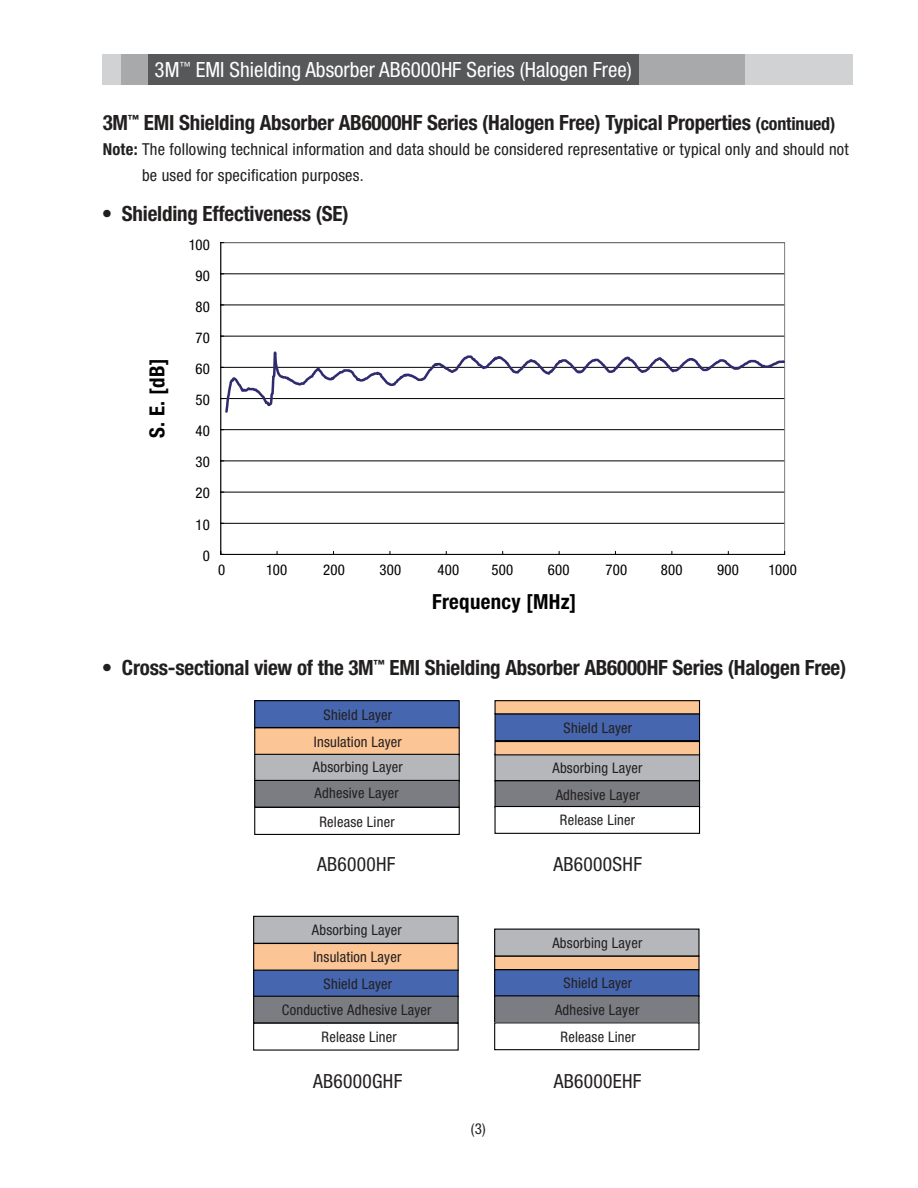
<style>
.page{position:relative;width:918px;height:1188px;background:#fff}
.page>*{position:absolute;margin:0;border:0;box-sizing:border-box;transform-origin:0 0}
.t1{font:700 condensed 21px "Helvetica Neue LT Std";letter-spacing:-.01em;color:#221f1f}
.t2{font:condensed 21px "Helvetica Neue LT Std";color:#fff}
.t3{font:700 condensed 20.85px "Helvetica Neue LT Std";letter-spacing:.015em;color:#000}
.t4{font:condensed 19.5px "Helvetica Neue LT Std";letter-spacing:.015em;color:#231f20}
.t5{font:condensed 16.5px/25.5px "Helvetica Neue LT Std";letter-spacing:.015em;color:#221f1f}
.t6{font:condensed 15px "Helvetica Neue LT Std";color:#221f1f}
.t7{font:condensed 14.85px/31px "Helvetica Neue LT Std";letter-spacing:.015em;color:#000;text-align:right}
.t8{font:condensed 14.55px/26.7px "Helvetica Neue LT Std";letter-spacing:.015em;color:#231f20;text-align:center}
.s1{font-size:18px}
.s2{font-weight:700}
</style>
<div class="page">
<svg style="left:221px;top:242px;width:564px;height:313px"></svg>
<svg style="left:223px;top:350px;width:563px;height:65px"></svg>
<div style="left:745px;top:55px;width:108px;height:30px;background:#d1d2d4"></div>
<div style="left:638px;top:55px;width:107px;height:30px;background:#a7a9ab"></div>
<div style="left:103px;top:55px;width:18px;height:30px;background:#d1d2d4"></div>
<div style="left:121px;top:55px;width:27px;height:30px;background:#a7a9ab"></div>
<div style="left:148px;top:55px;width:490px;height:30px;background:#57585a"></div>
<div style="left:254px;top:916px;width:204px;height:27px;background:#b5b7bb"></div>
<div style="left:253px;top:916px;width:206px;height:28px;border:1px solid #000"></div>
<div style="left:254px;top:943px;width:204px;height:27px;background:#fcc595"></div>
<div style="left:253px;top:943px;width:206px;height:28px;border:1px solid #000"></div>
<div style="left:254px;top:970px;width:204px;height:27px;background:#4666af"></div>
<div style="left:253px;top:970px;width:206px;height:27px;border:1px solid #000"></div>
<div style="left:254px;top:996px;width:204px;height:27px;background:#7b7d82"></div>
<div style="left:253px;top:996px;width:206px;height:28px;border:1px solid #000"></div>
<div style="left:253px;top:1023px;width:206px;height:28px;border:1px solid #000"></div>
<div style="left:495px;top:929px;width:204px;height:27px;background:#b5b7bb"></div>
<div style="left:495px;top:956px;width:204px;height:14px;background:#fcc595"></div>
<div style="left:494px;top:956px;width:206px;height:14px;border:1px solid #000"></div>
<div style="left:495px;top:970px;width:204px;height:26px;background:#4666af"></div>
<div style="left:494px;top:969px;width:206px;height:28px;border:1px solid #000"></div>
<div style="left:495px;top:996px;width:204px;height:27px;background:#7b7d82"></div>
<div style="left:494px;top:995px;width:206px;height:28px;border:1px solid #000"></div>
<div style="left:494px;top:1022px;width:206px;height:28px;border:1px solid #000"></div>
<div style="left:255px;top:700px;width:204px;height:27px;background:#4666af"></div>
<div style="left:254px;top:700px;width:206px;height:28px;border:1px solid #000"></div>
<div style="left:255px;top:728px;width:204px;height:27px;background:#fcc595"></div>
<div style="left:254px;top:727px;width:206px;height:28px;border:1px solid #000"></div>
<div style="left:255px;top:754px;width:204px;height:27px;background:#b5b7bb"></div>
<div style="left:254px;top:754px;width:206px;height:28px;border:1px solid #000"></div>
<div style="left:255px;top:780px;width:204px;height:27px;background:#7b7d82"></div>
<div style="left:254px;top:780px;width:206px;height:28px;border:1px solid #000"></div>
<div style="left:254px;top:807px;width:206px;height:28px;border:1px solid #000"></div>
<div style="left:495px;top:714px;width:205px;height:26px;background:#4666af"></div>
<div style="left:494px;top:713px;width:206px;height:28px;border:1px solid #000"></div>
<div style="left:495px;top:754px;width:205px;height:27px;background:#b5b7bb"></div>
<div style="left:495px;top:781px;width:205px;height:27px;background:#7b7d82"></div>
<div style="left:494px;top:780px;width:206px;height:28px;border:1px solid #000"></div>
<div style="left:494px;top:806px;width:206px;height:28px;border:1px solid #000"></div>
<div style="left:495px;top:701px;width:205px;height:13px;background:#fcc595"></div>
<div style="left:494px;top:700px;width:206px;height:14px;border:1px solid #000"></div>
<div style="left:495px;top:742px;width:205px;height:13px;background:#fcc595"></div>
<div style="left:494px;top:741px;width:206px;height:14px;border:1px solid #000"></div>
<h1 class="t2" style="left:155px;top:62px;width:479px">3M<sup>™</sup> EMI Shielding Absorber AB6000HF Series (Halogen Free)</h1>
<h1 class="t1" style="left:103px;top:114px;width:734px">3M<sup>™</sup> EMI Shielding Absorber AB6000HF Series (Halogen Free) Typical Properties <span class="s1">(continued)</span></h1>
<p class="t5" style="left:142px;top:138px;width:708px;text-indent:-39px"><span class="s2">Note:</span> The following technical information and data should be considered representative or typical only and should not be used for specification purposes.</p>
<h1 class="t1" style="left:102px;top:205px;width:248px">• Shielding Effectiveness (SE)</h1>
<h2 class="t3" style="left:149px;top:438px;width:81px;rotate:-90deg">S. E. [dB]</h2>
<p class="t7" style="left:189px;top:229px;width:23px">100<br>90<br>80<br>70<br>60<br>50<br>40<br>30<br>20<br>10<br>0</p>
<p class="t7" style="left:218px;top:554px;width:9px">0</p>
<p class="t7" style="left:266px;top:554px;width:23px">100</p>
<p class="t7" style="left:323px;top:554px;width:23px">200</p>
<p class="t7" style="left:379px;top:554px;width:23px">300</p>
<p class="t7" style="left:437px;top:554px;width:23px">400</p>
<p class="t7" style="left:492px;top:554px;width:23px">500</p>
<p class="t7" style="left:548px;top:554px;width:23px">600</p>
<p class="t7" style="left:606px;top:554px;width:23px">700</p>
<p class="t7" style="left:661px;top:554px;width:23px">800</p>
<p class="t7" style="left:717px;top:554px;width:23px">900</p>
<p class="t7" style="left:768px;top:554px;width:30px">1000</p>
<h2 class="t3" style="left:432px;top:594px;width:146px">Frequency [MHz]</h2>
<h1 class="t1" style="left:102px;top:660px;width:746px">• Cross-sectional view of the 3M<sup>™</sup> EMI Shielding Absorber AB6000HF Series (Halogen Free)</h1>
<p class="t8" style="left:324px;top:703px;width:70px">Shield Layer</p>
<p class="t8" style="left:313px;top:730px;width:91px;line-height:25.8px;text-align:justify">Insulation Layer Absorbing Layer Adhesive Layer</p>
<p class="t8" style="left:320px;top:810px;width:77px">Release Liner</p>
<p class="t8" style="left:564px;top:716px;width:70px">Shield Layer</p>
<p class="t8" style="left:553px;top:756px;width:91px;line-height:26.1px;text-align:left">Absorbing Layer<br>Adhesive Layer<br>Release Liner</p>
<h3 class="t4" style="left:317px;top:857px;width:80px">AB6000HF</h3>
<h3 class="t4" style="left:554px;top:857px;width:90px">AB6000SHF</h3>
<p class="t8" style="left:282px;top:918px;width:151px">Absorbing Layer<br>Insulation Layer<br>Shield Layer<br>Conductive Adhesive Layer<br>Release Liner</p>
<p class="t8" style="left:552px;top:930px;width:91px">Absorbing Layer</p>
<p class="t8" style="left:555px;top:971px;width:86px">Shield Layer<br>Adhesive Layer<br>Release Liner</p>
<h3 class="t4" style="left:313px;top:1074px;width:91px">AB6000GHF</h3>
<h3 class="t4" style="left:554px;top:1074px;width:89px">AB6000EHF</h3>
<p class="t6" style="left:471px;top:1123px;width:16px">(3)</p>
</div>
